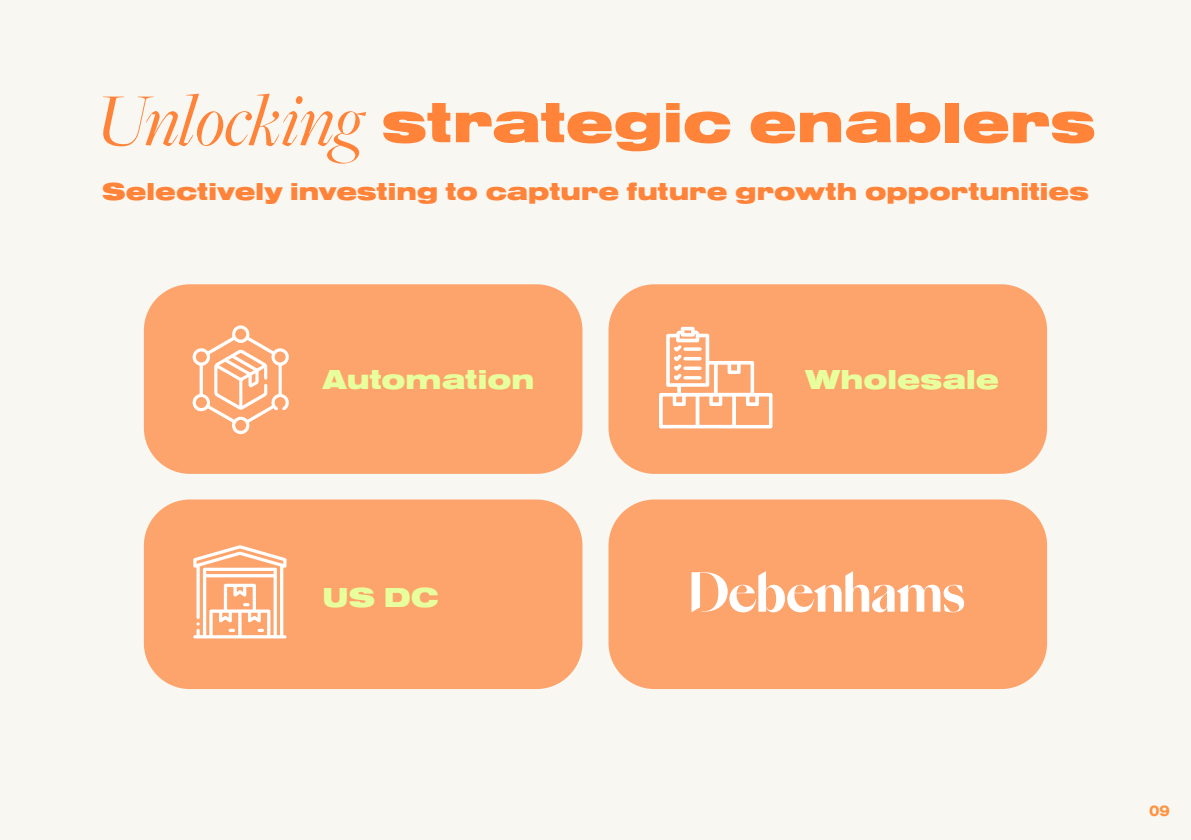
<style>
.page{position:relative;width:1191px;height:840px;background:#fff}
.page>*{position:absolute;margin:0;border:0;box-sizing:border-box;transform-origin:0 0}
.t1{font:900 58.6px "Nimbus San Ext";color:#ff8339}
.t2{font:900 28.4px "Nimbus San Ext";color:#e7ff9c}
.t3{font:900 25.4px "Nimbus San Ext";color:#ff8339}
.t4{font:700 16px "Nimbus San Ext";color:#ff9340}
.s1{font-family:"Freight Big Pro";font-weight:400;font-style:italic;font-size:77.6px}
</style>
<div class="page">
<div style="left:0;top:0;width:1191px;height:839px;background:#f8f4ec"></div>
<div style="left:144px;top:284px;width:438px;height:189px;background:#fda36c;border-radius:46px"></div>
<div style="left:608px;top:284px;width:439px;height:189px;background:#fda36c;border-radius:46px"></div>
<div style="left:608px;top:499px;width:439px;height:189px;background:#fda36c;border-radius:46px"></div>
<div style="left:144px;top:499px;width:438px;height:189px;background:#fda36c;border-radius:46px"></div>
<svg style="left:659px;top:326px;width:113px;height:102px"></svg>
<svg style="left:192px;top:325px;width:97px;height:109px"></svg>
<svg style="left:193px;top:545px;width:93px;height:93px"></svg>
<svg style="left:691px;top:571px;width:273px;height:41px"></svg>
<h1 class="t1" style="left:95px;top:89px;width:1001px"><span class="s1">Unlocking</span> strategic enablers</h1>
<p class="t3" style="left:102px;top:177px;width:988px">Selectively investing to capture future growth opportunities</p>
<p class="t2" style="left:322px;top:363px;width:213px">Automation</p>
<p class="t2" style="left:322px;top:580px;width:118px">US DC</p>
<p class="t2" style="left:805px;top:363px;width:195px">Wholesale</p>
<p class="t4" style="left:1149px;top:799px;width:22px">09</p>
</div>
